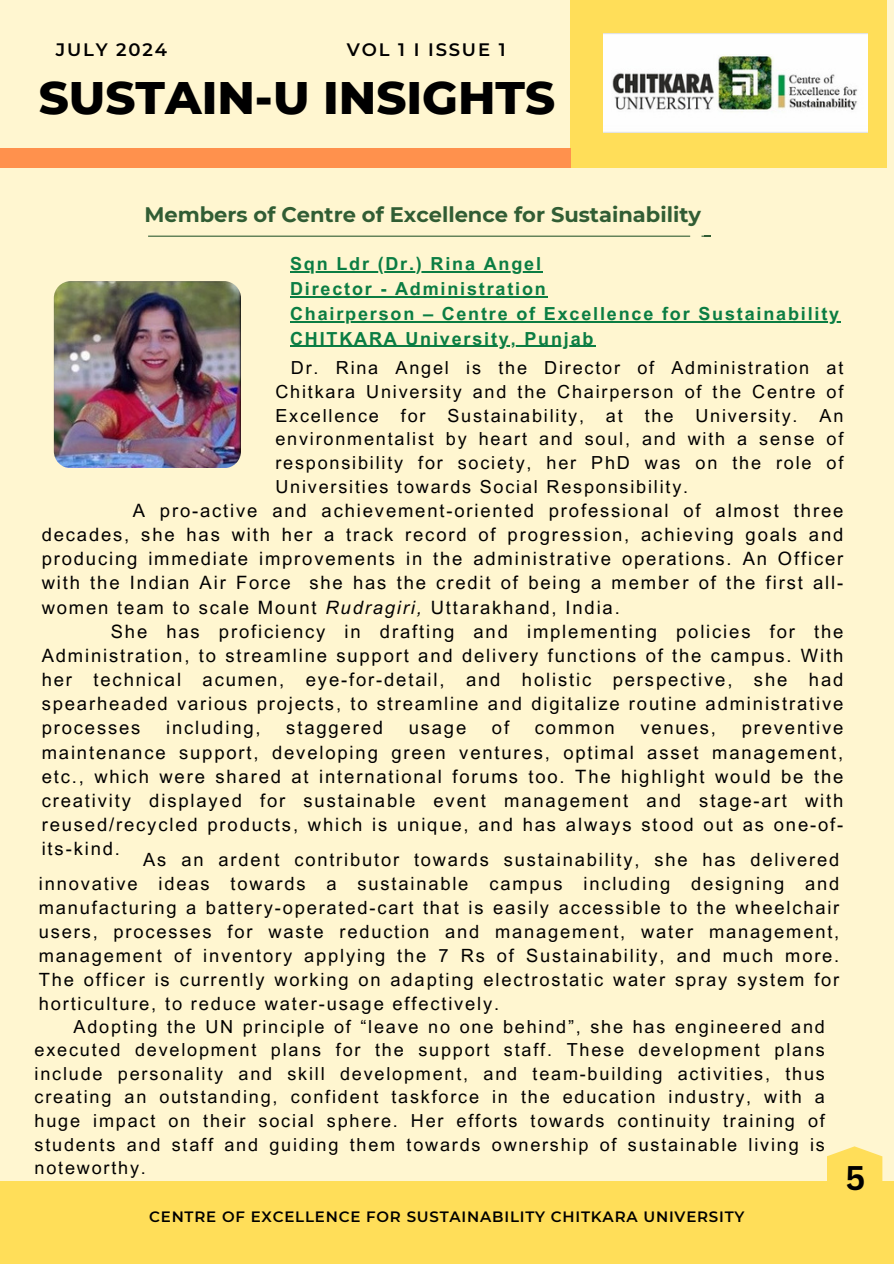
<style>
.page{position:relative;width:894px;height:1264px;background:#fff}
.page>*{position:absolute;margin:0;border:0;box-sizing:border-box;transform-origin:0 0}
.t1{font:800 46.5px "Montserrat";color:#000}
.t2{font:700 33.3px "Canva Sans";color:#000}
.t3{font:700 21px "Montserrat";color:#315d34}
.t4{font:18.45px/24.2px "Arial MT Pro";letter-spacing:.1em;color:#000;text-align:justify}
.t5{font:18.3px/24px "Arial MT Pro";letter-spacing:.1em;color:#000;text-align:justify}
.t6{font:18px/23.7px "Arial MT Pro";letter-spacing:.1em;color:#000;text-align:justify}
.t7{font:700 18px/24.8px "Arial MT Pro";letter-spacing:.1em;color:#0b7d43}
.t8{font:600 18px "Montserrat";letter-spacing:.1em;color:#000}
.t9{font:600 15px "Montserrat";letter-spacing:.055em;color:#000}
.s1{font-style:italic}
</style>
<div class="page">
<div style="left:0;top:0;width:893px;height:1263px;background:#fff6d0"></div>
<div style="left:570px;top:0;width:315px;height:167px;background:#ffde59"></div>
<div style="left:0;top:149px;width:570px;height:18px;background:#ff914d"></div>
<img style="left:603px;top:33px;width:264px;height:99px">
<svg style="left:148px;top:236px;width:562px;height:1px"></svg>
<div style="left:0;top:1181px;width:893px;height:82px;background:#ffde59"></div>
<svg style="left:827px;top:1146px;width:55px;height:35px"></svg>
<hr style="left:290px;top:271px;width:252px;height:1px;background:#0b7d43">
<hr style="left:290px;top:296px;width:257px;height:1px;background:#0b7d43">
<hr style="left:290px;top:321px;width:550px;height:1px;background:#0b7d43">
<hr style="left:290px;top:346px;width:305px;height:1px;background:#0b7d43">
<img style="left:54px;top:281px;width:187px;height:187px">
<h3 class="t8" style="left:56px;top:39px;width:113px">JULY 2024</h3>
<h1 class="t8" style="left:347px;top:39px;width:160px">VOL 1 I ISSUE 1</h1>
<p class="t1" style="left:39px;top:69px;width:518px">SUSTAIN-U INSIGHTS</p>
<h2 class="t3" style="left:144px;top:202px;width:558px">Members of Centre of Excellence for Sustainability</h2>
<h4 class="t7" style="left:290px;top:254px;width:257px">Sqn Ldr (Dr.) Rina Angel<br>Director - Administration</h4>
<p class="t7" style="left:290px;top:303px;width:550px">Chairperson – Centre of Excellence for Sustainability</p>
<h5 class="t7" style="left:290px;top:328px;width:305px">CHITKARA University, Punjab</h5>
<p class="t6" style="left:275px;top:358px;width:569px;text-indent:15px">Dr. Rina Angel is the Director of Administration at Chitkara University and the Chairperson of the Centre of Excellence for Sustainability, at the University. An environmentalist by heart and soul, and with a sense of responsibility for society, her PhD was on the role of Universities towards Social Responsibility.</p>
<h5 class="t4" style="left:133px;top:501px;width:711px">A pro-active and achievement-oriented professional of almost three</h5>
<h5 class="t4" style="left:42px;top:525px;width:802px">decades, she has with her a track record of progression, achieving goals and</h5>
<h5 class="t4" style="left:42px;top:549px;width:802px">producing immediate improvements in the administrative operations. An Officer</h5>
<h5 class="t4" style="left:42px;top:573px;width:802px">with the Indian Air Force she has the credit of being a member of the first all-</h5>
<h5 class="t4" style="left:42px;top:597px;width:579px">women team to scale Mount <span class="s1">Rudragiri,</span> Uttarakhand, India.</h5>
<h5 class="t4" style="left:111px;top:621px;width:733px">She has proficiency in drafting and implementing policies for the</h5>
<h5 class="t4" style="left:42px;top:645px;width:802px">Administration, to streamline support and delivery functions of the campus. With</h5>
<h5 class="t4" style="left:42px;top:670px;width:802px">her technical acumen, eye-for-detail, and holistic perspective, she had</h5>
<h5 class="t4" style="left:42px;top:694px;width:802px">spearheaded various projects, to streamline and digitalize routine administrative</h5>
<h5 class="t4" style="left:42px;top:718px;width:100px">processes</h5>
<h5 class="t4" style="left:166px;top:718px;width:96px">including,</h5>
<h5 class="t4" style="left:286px;top:718px;width:98px">staggered</h5>
<h5 class="t4" style="left:408px;top:718px;width:59px">usage</h5>
<h5 class="t4" style="left:492px;top:718px;width:19px">of</h5>
<h5 class="t4" style="left:534px;top:718px;width:81px">common</h5>
<h5 class="t4" style="left:640px;top:718px;width:77px">venues,</h5>
<h5 class="t4" style="left:42px;top:718px;width:802px;text-indent:699px">preventive maintenance support, developing green ventures, optimal asset management, etc., which were shared at international forums too. The highlight would be the creativity displayed for sustainable event management and stage-art with reused/recycled products, which is unique, and has always stood out as one-of&shy;its-kind.</h5>
<h5 class="t5" style="left:39px;top:850px;width:801px;text-indent:104px">As an ardent contributor towards sustainability, she has delivered innovative ideas towards a sustainable campus including designing and manufacturing a battery-operated-cart that is easily accessible to the wheelchair users, processes for waste reduction and management, water management, management of inventory applying the 7 Rs of Sustainability, and much more.<br>The officer is currently working on adapting electrostatic water spray system for horticulture, to reduce water-usage effectively.</h5>
<p class="t6" style="left:35px;top:1016px;width:791px;text-indent:39px">Adopting the UN principle of “leave no one behind”, she has engineered and executed development plans for the support staff. These development plans include personality and skill development, and team-building activities, thus creating an outstanding, confident taskforce in the education industry, with a huge impact on their social sphere. Her efforts towards continuity training of students and staff and guiding them towards ownership of sustainable living is noteworthy.</p>
<h5 class="t9" style="left:149px;top:1206px;width:596px">CENTRE OF EXCELLENCE FOR SUSTAINABILITY CHITKARA UNIVERSITY</h5>
<h2 class="t2" style="left:845px;top:1154px;width:21px">5</h2>
</div>
